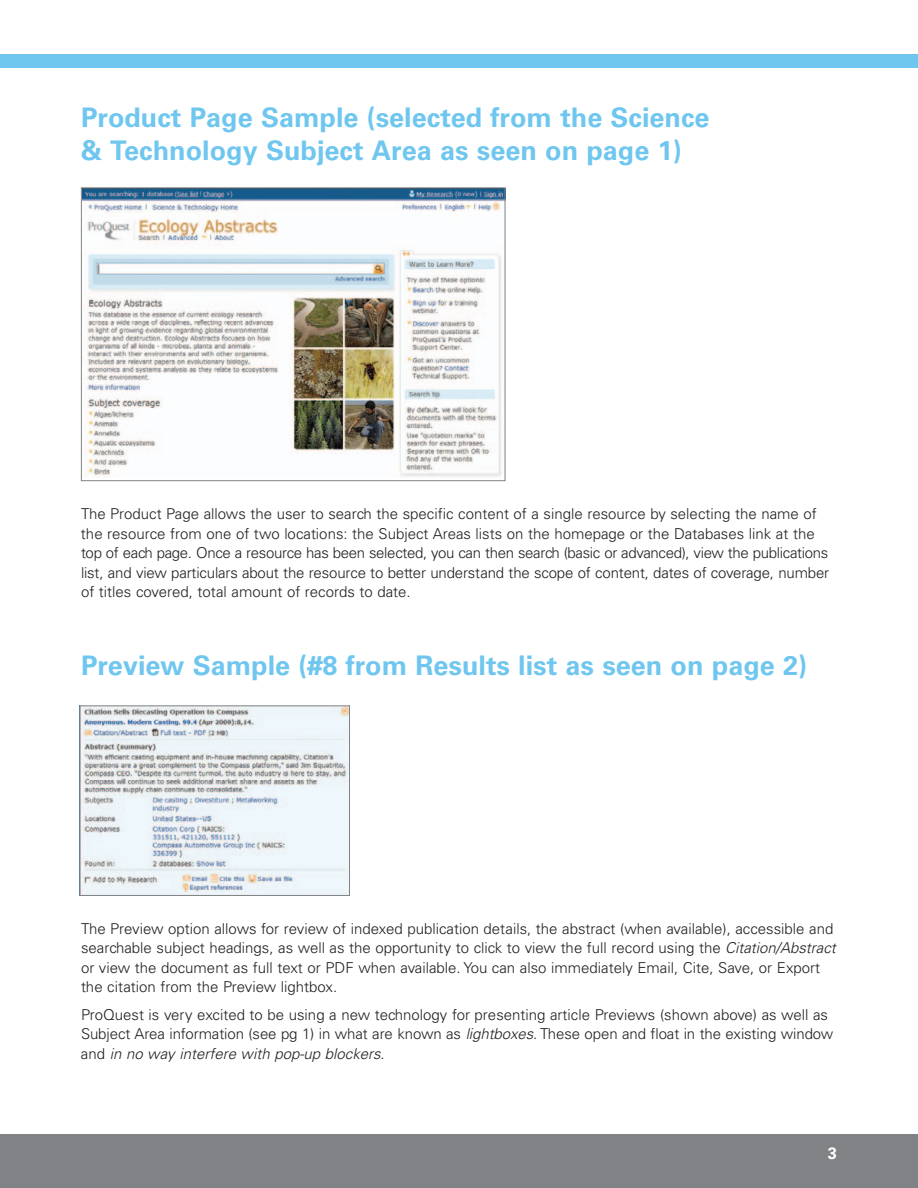
<style>
.page{position:relative;width:918px;height:1188px;background:#fff}
.page>*{position:absolute;margin:0;border:0;box-sizing:border-box;transform-origin:0 0}
.t1{font:700 27px/33px "Univers";color:#6fc6ef}
.t2{font:700 16.5px "Univers";color:#fff}
.t3{font:300 15px/19.5px "Univers";color:#231f20}
.s1{font-style:italic}
</style>
<div class="page">
<div style="left:0;top:54px;width:918px;height:14px;background:#6fc6ef"></div>
<div style="left:0;top:1134px;width:918px;height:54px;background:#808285"></div>
<img style="left:81px;top:707px;width:267px;height:187px">
<div style="left:79px;top:705px;width:271px;height:191px;border:1px solid #808285"></div>
<img style="left:83px;top:189px;width:420px;height:288px">
<div style="left:81px;top:187px;width:424px;height:294px;border:1px solid #808285"></div>
<h1 class="t1" style="left:81px;top:104px;width:630px">Product Page Sample (selected from the Science &amp; Technology Subject Area as seen on page 1)</h1>
<p class="t3" style="left:81px;top:506px;width:750px">The Product Page allows the user to search the specific content of a single resource by selecting the name of the resource from one of two locations: the Subject Areas lists on the homepage or the Databases link at the top of each page. Once a resource has been selected, you can then search (basic or advanced), view the publications list, and view particulars about the resource to better understand the scope of content, dates of coverage, number of titles covered, total amount of records to date.</p>
<h1 class="t1" style="left:81px;top:652px;width:728px">Preview Sample (#8 from Results list as seen on page 2)</h1>
<p class="t3" style="left:81px;top:920px;width:756px">The Preview option allows for review of indexed publication details, the abstract (when available), accessible and searchable subject headings, as well as the opportunity to click to view the full record using the <span class="s1">Citation/Abstract </span>or view the document as full text or PDF when available. You can also immediately Email, Cite, Save, or Export the citation from the Preview lightbox.</p>
<p class="t3" style="left:81px;top:1006px;width:754px">ProQuest is very excited to be using a new technology for presenting article Previews (shown above) as well as<br>Subject Area information (see pg 1) in what are known as <span class="s1">lightboxes</span>. These open and float in the existing window and <span class="s1">in no way interfere with pop-up blockers</span>.</p>
<p class="t2" style="left:828px;top:1148px;width:11px">3</p>
</div>
